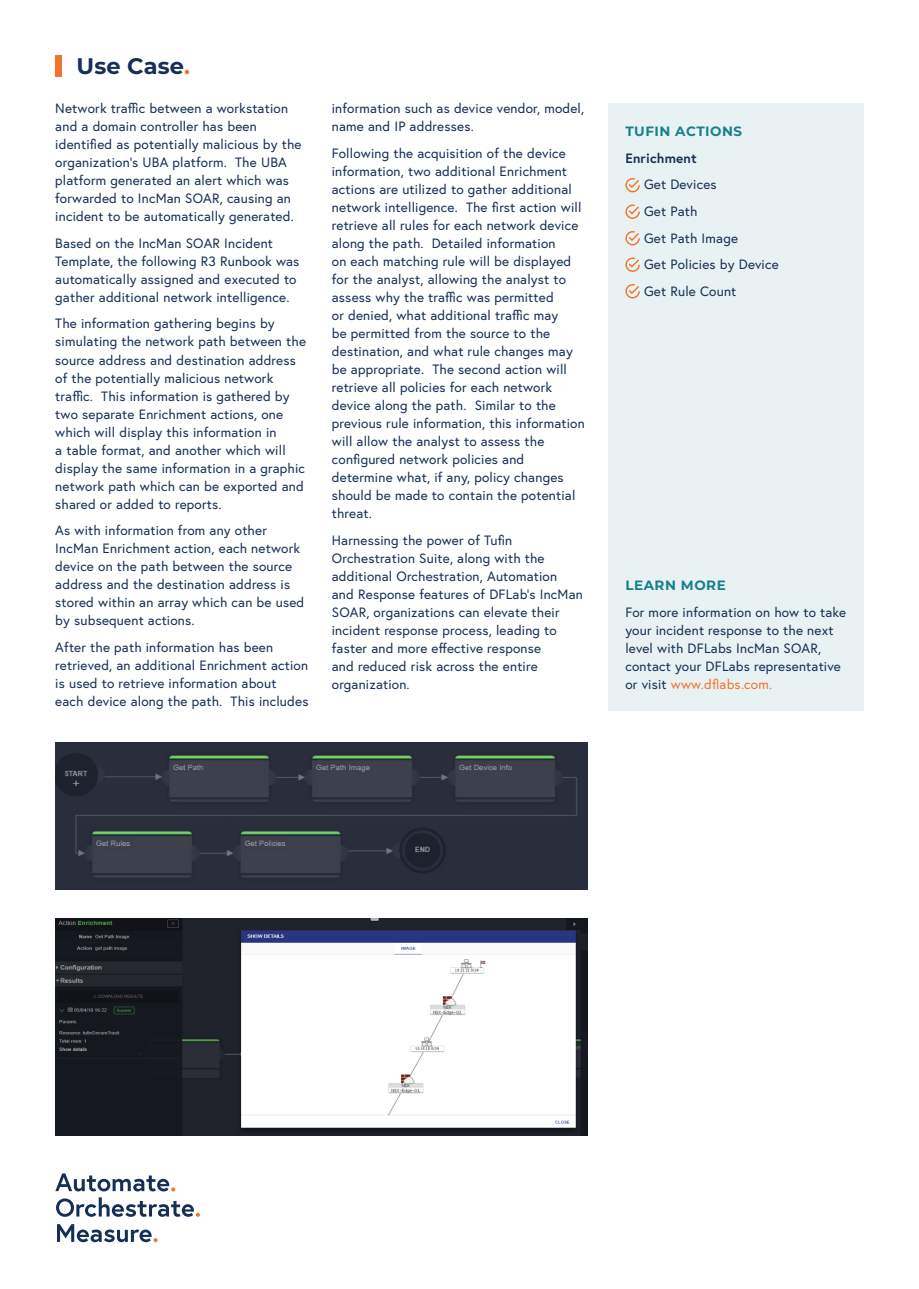
<style>
.page{position:relative;width:919px;height:1289px;background:#fff}
.page>*{position:absolute;margin:0;border:0;box-sizing:border-box;transform-origin:0 0}
.Master_Header{font:700 22.5px "Montserrat";letter-spacing:.005em;color:#162f55}
.Body_Copy{font:13.5px/18px "Europa";letter-spacing:.015em;color:#162f55}
.Body_Copy-2{font:700 13.5px "Montserrat";letter-spacing:.04em;color:#18808b}
.Body_Copy-3{font:700 13.5px "Europa";letter-spacing:.015em;color:#162f55}
.s1{color:#f3732c}
</style>
<div class="page">
<div style="left:55px;top:55px;width:7px;height:22px;background:#f3732c"></div>
<div style="left:608px;top:103px;width:255px;height:607px;background:#e8f2f3"></div>
<svg style="left:625px;top:178px;width:14px;height:14px"></svg>
<svg style="left:625px;top:204px;width:14px;height:15px"></svg>
<svg style="left:625px;top:231px;width:14px;height:14px"></svg>
<svg style="left:625px;top:257px;width:14px;height:15px"></svg>
<svg style="left:625px;top:284px;width:14px;height:14px"></svg>
<svg style="left:55px;top:1173px;width:120px;height:18px"></svg>
<svg style="left:56px;top:1197px;width:144px;height:19px"></svg>
<svg style="left:57px;top:1224px;width:101px;height:18px"></svg>
<img style="left:55px;top:742px;width:532px;height:147px">
<img style="left:55px;top:918px;width:532px;height:217px">
<p class="Master_Header" style="left:77px;top:50px;width:115px">Use Case<span class="s1">.</span></p>
<p class="Body_Copy" style="left:55px;top:99px;width:248px">Network traffic between a workstation and a domain controller has been identified as potentially malicious by the organization’s UBA platform. The UBA platform generated an alert which was forwarded to IncMan SOAR, causing an incident to be automatically generated.</p>
<p class="Body_Copy" style="left:55px;top:234px;width:245px">Based on the IncMan SOAR Incident Template, the following R3 Runbook was automatically assigned and executed to gather additional network intelligence.</p>
<p class="Body_Copy" style="left:55px;top:314px;width:252px">The information gathering begins by simulating the network path between the source address and destination address of the potentially malicious network traffic. This information is gathered by two separate Enrichment actions, one which will display this information in<br>a table format, and another which will display the same information in a graphic network path which can be exported and shared or added to reports.</p>
<p class="Body_Copy" style="left:55px;top:521px;width:250px">As with information from any other IncMan Enrichment action, each network device on the path between the source address and the destination address is stored within an array which can be used by subsequent actions.</p>
<p class="Body_Copy" style="left:55px;top:637px;width:255px">After the path information has been retrieved, an additional Enrichment action is used to retrieve information about<br>each device along the path. This includes</p>
<p class="Body_Copy" style="left:332px;top:99px;width:254px">information such as device vendor, model, name and IP addresses.</p>
<p class="Body_Copy" style="left:332px;top:144px;width:254px">Following the acquisition of the device information, two additional Enrichment actions are utilized to gather additional network intelligence. The first action will retrieve all rules for each network device along the path. Detailed information<br>on each matching rule will be displayed for the analyst, allowing the analyst to assess why the traffic was permitted<br>or denied, what additional traffic may<br>be permitted from the source to the destination, and what rule changes may be appropriate. The second action will retrieve all policies for each network device along the path. Similar to the previous rule information, this information will allow the analyst to assess the configured network policies and determine what, if any, policy changes should be made to contain the potential threat.</p>
<p class="Body_Copy" style="left:332px;top:530px;width:252px">Harnessing the power of Tufin Orchestration Suite, along with the additional Orchestration, Automation<br>and Response features of DFLab’s IncMan SOAR, organizations can elevate their incident response process, leading to faster and more effective response<br>and reduced risk across the entire organization.</p>
<p class="Body_Copy-2" style="left:625px;top:122px;width:118px">TUFIN ACTIONS</p>
<p class="Body_Copy-3" style="left:625px;top:149px;width:73px">Enrichment</p>
<p class="Body_Copy" style="left:644px;top:175px;width:74px">Get Devices</p>
<p class="Body_Copy" style="left:644px;top:202px;width:55px">Get Path</p>
<p class="Body_Copy" style="left:644px;top:228px;width:95px">Get Path Image</p>
<p class="Body_Copy" style="left:644px;top:255px;width:136px">Get Policies by Device</p>
<p class="Body_Copy" style="left:644px;top:281px;width:94px">Get Rule Count</p>
<p class="Body_Copy-2" style="left:625px;top:575px;width:102px">LEARN MORE</p>
<p class="Body_Copy" style="left:625px;top:602px;width:222px">For more information on how to take your incident response to the next level with DFLabs IncMan SOAR, contact your DFLabs representative or visit <span class="s1">www.dflabs.com.</span></p>
</div>
